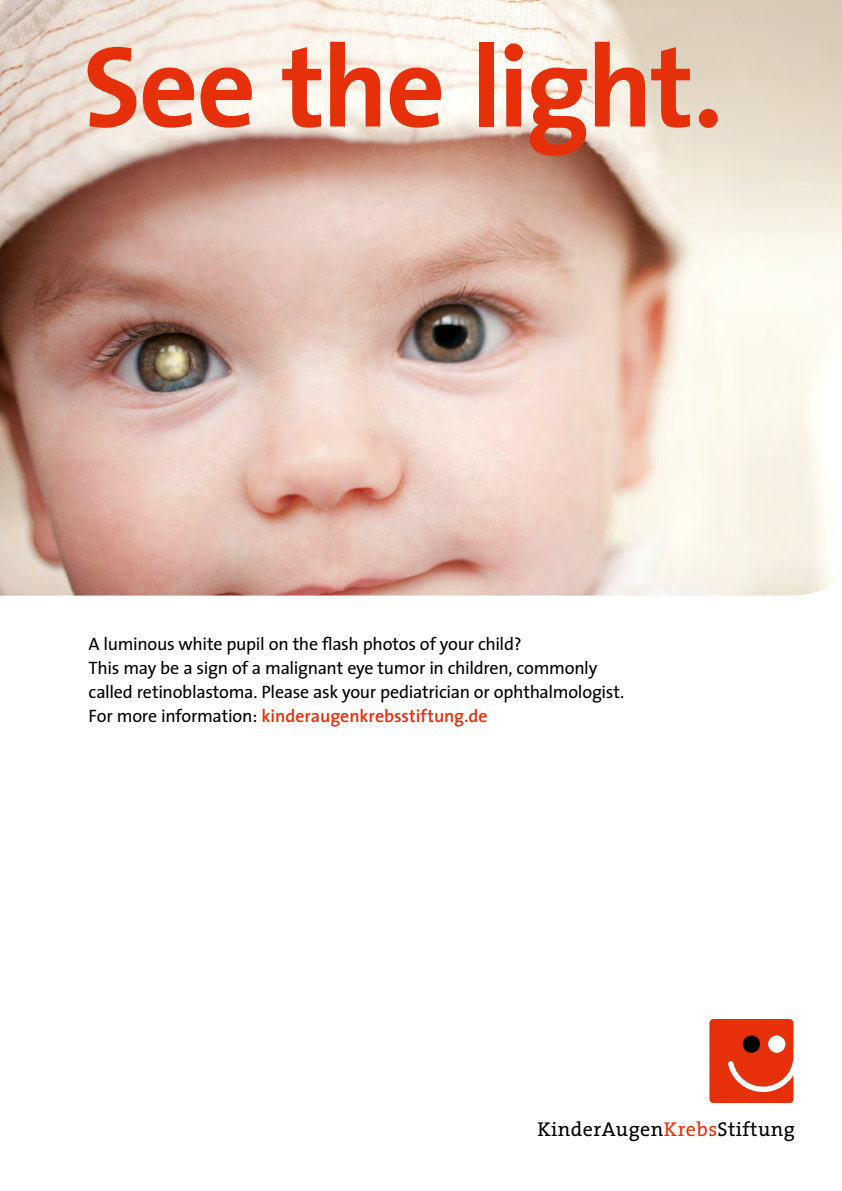
<style>
.page{position:relative;width:842px;height:1191px;background:#fff}
.page>*{position:absolute;margin:0;border:0;box-sizing:border-box;transform-origin:0 0}
.t1{font:700 116px "The Sans";letter-spacing:-.025em;color:#e63009}
.t2{font:20.1px "The Serif";letter-spacing:.02em;color:#000}
.t3{font:18px/24px "The Sans";letter-spacing:-.02em;color:#000}
.s1{font-weight:600;color:#e63009}
.s2{color:#e63009}
</style>
<div class="page">
<img style="left:0;top:0;width:842px;height:595px">
<svg style="left:709px;top:1019px;width:84px;height:84px;background:#e7401c"></svg>
<div style="left:743px;top:1035px;width:17px;height:17px;background:#000;border-radius:50%"></div>
<div style="left:768px;top:1035px;width:17px;height:17px;background:#fff;border-radius:50%"></div>
<h1 class="t1" style="left:83px;top:-10px;width:642px">See the light.</h1>
<p class="t3" style="left:89px;top:631px;width:537px">A luminous white pupil on the flash photos of your child?<br>This may be a sign of a malignant eye tumor in children, commonly called retinoblastoma. Please ask your pediatrician or ophthalmologist.<br>For more information: <span class="s1">kinderaugenkrebsstiftung.de</span></p>
<p class="t2" style="left:537px;top:1112px;width:259px">KinderAugen<span class="s2">Krebs</span>Stiftung</p>
</div>
